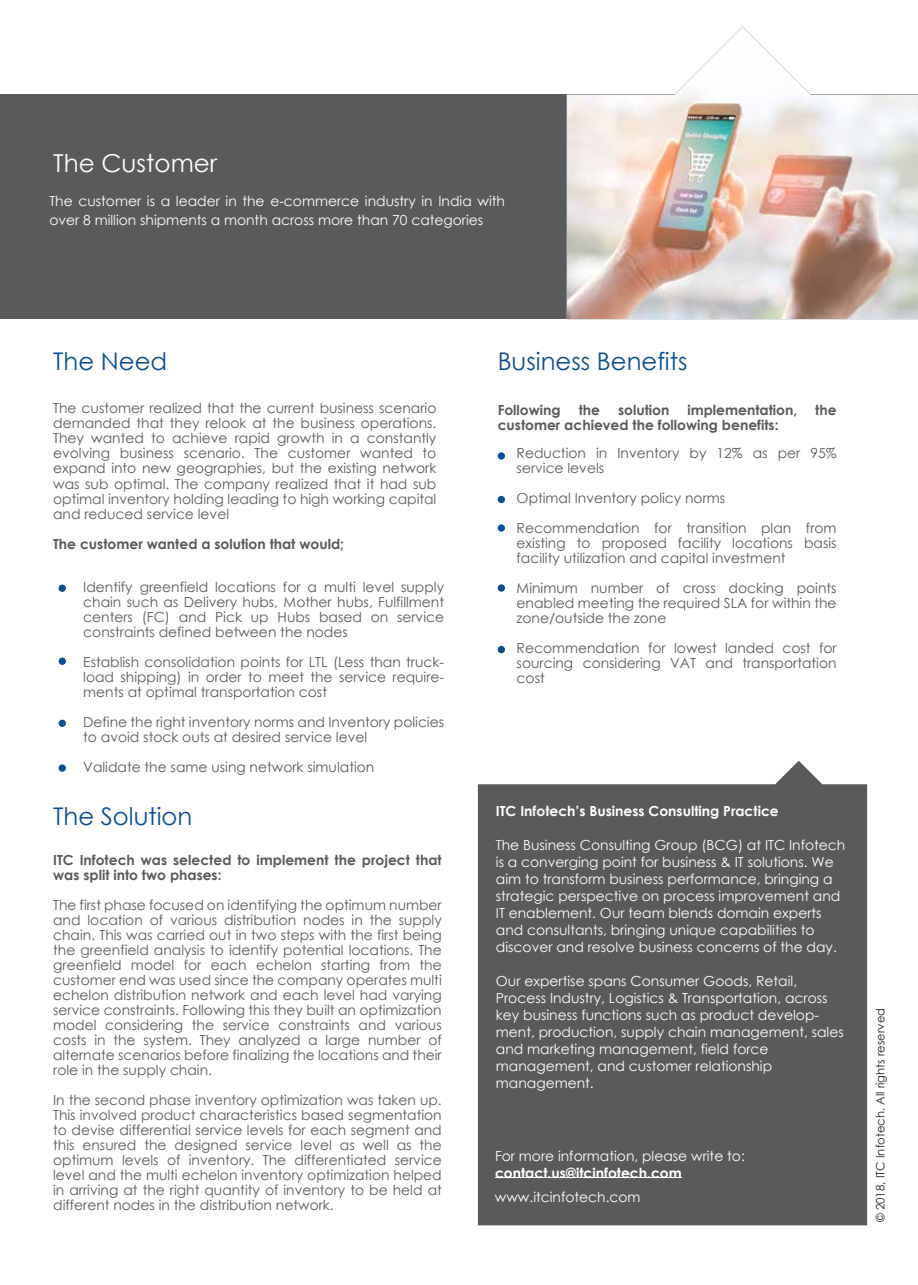
<style>
.page{position:relative;width:918px;height:1285px;background:#fff}
.page>*{position:absolute;margin:0;border:0;box-sizing:border-box;transform-origin:0 0}
.t1{font:24.6px "Century Gothic";color:#fff}
.t2{font:24.3px "Century Gothic";color:#0a4e91}
.t3{font:13.95px/15px "Century Gothic";color:#595a5c;text-align:justify}
.t4{font:13.95px/17px "Century Gothic";color:#fff}
.t5{font:700 13.95px/15px "Century Gothic";color:#595a5c}
.t6{font:700 13.95px "Century Gothic";color:#fff}
.t7{font:11.55px "Century Gothic";color:#231f20}
</style>
<div class="page">
<div style="left:0;top:95px;width:918px;height:224px;background:#595a5c"></div>
<div style="left:59px;top:584px;width:7px;height:8px;background:#0a4e91;border-radius:50%"></div>
<div style="left:59px;top:657px;width:7px;height:8px;background:#0a4e91;border-radius:50%"></div>
<div style="left:498px;top:452px;width:7px;height:8px;background:#0a4e91;border-radius:50%"></div>
<div style="left:498px;top:496px;width:7px;height:7px;background:#0a4e91;border-radius:50%"></div>
<div style="left:498px;top:524px;width:7px;height:8px;background:#0a4e91;border-radius:50%"></div>
<div style="left:498px;top:584px;width:7px;height:8px;background:#0a4e91;border-radius:50%"></div>
<div style="left:498px;top:646px;width:7px;height:7px;background:#0a4e91;border-radius:50%"></div>
<div style="left:59px;top:719px;width:7px;height:8px;background:#0a4e91;border-radius:50%"></div>
<div style="left:59px;top:764px;width:7px;height:8px;background:#0a4e91;border-radius:50%"></div>
<img style="left:567px;top:27px;width:351px;height:292px">
<div style="left:478px;top:760px;width:389px;height:465px;background:#595a5c"></div>
<hr style="left:495px;top:1177px;width:187px;height:1px;background:#fff">
<h1 class="t1" style="left:53px;top:146px;width:166px">The Customer</h1>
<p class="t4" style="left:49px;top:192px;width:457px;line-height:18.5px">The customer is a leader in the e-commerce industry in India with over 8 million shipments a month across more than 70 categories</p>
<h2 class="t2" style="left:53px;top:344px;width:115px">The Need</h2>
<p class="t3" style="left:53px;top:401px;width:385px">The customer realized that the current business scenario demanded that they relook at the business operations.<br>They wanted to achieve rapid growth in a constantly evolving business scenario. The customer wanted to expand into new geographies, but the existing network was sub optimal. The company realized that it had sub optimal inventory holding leading to high working capital and reduced service level</p>
<p class="t5" style="left:53px;top:535px;width:292px">The customer wanted a solution that would;</p>
<p class="t3" style="left:83px;top:579px;width:362px">Identify greenfield locations for a multi level supply chain such as Delivery hubs, Mother hubs, Fulfillment centers (FC) and Pick up Hubs based on service constraints defined between the nodes</p>
<p class="t3" style="left:83px;top:654px;width:362px">Establish consolidation points for LTL (Less than truck&shy;load shipping) in order to meet the service require&shy;ments at optimal transportation cost</p>
<p class="t3" style="left:83px;top:714px;width:362px">Define the right inventory norms and Inventory policies to avoid stock outs at desired service level</p>
<p class="t3" style="left:83px;top:759px;width:293px">Validate the same using network simulation</p>
<h2 class="t2" style="left:53px;top:799px;width:141px">The Solution</h2>
<p class="t5" style="left:53px;top:852px;width:390px">ITC Infotech was selected to implement the project that was split into two phases:</p>
<p class="t3" style="left:53px;top:897px;width:390px">The first phase focused on identifying the optimum number and location of various distribution nodes in the supply chain. This was carried out in two steps with the first being the greenfield analysis to identify potential locations. The greenfield model for each echelon starting from the customer end was used since the company operates multi echelon distribution network and each level had varying service constraints. Following this they built an optimization model considering the service constraints and various costs in the system. They analyzed a large number of alternate scenarios before finalizing the locations and their role in the supply chain.</p>
<p class="t3" style="left:53px;top:1092px;width:390px">In the second phase inventory optimization was taken up.<br>This involved product characteristics based segmentation to devise differential service levels for each segment and this ensured the designed service level as well as the optimum levels of inventory. The differentiated service level and the multi echelon inventory optimization helped in arriving at the right quantity of inventory to be held at different nodes in the distribution network.</p>
<h2 class="t2" style="left:498px;top:344px;width:191px">Business Benefits</h2>
<p class="t5" style="left:498px;top:401px;width:65px">Following</p>
<p class="t5" style="left:579px;top:401px;width:23px">the</p>
<p class="t5" style="left:618px;top:401px;width:53px">solution</p>
<p class="t5" style="left:687px;top:401px;width:111px">implementation,</p>
<p class="t5" style="left:815px;top:401px;width:23px">the</p>
<p class="t5" style="left:498px;top:417px;width:282px">customer achieved the following benefits:</p>
<p class="t3" style="left:517px;top:445px;width:321px">Reduction in Inventory by 12% as per 95% service levels</p>
<p class="t3" style="left:517px;top:483px;width:322px;line-height:30px">Optimal Inventory policy norms<br>Recommendation for transition plan from</p>
<p class="t3" style="left:517px;top:535px;width:321px">existing to proposed facility locations basis facility utilization and capital investment</p>
<p class="t3" style="left:517px;top:580px;width:322px">Minimum number of cross docking points enabled meeting the required SLA for within the zone/outside the zone</p>
<p class="t3" style="left:517px;top:640px;width:322px">Recommendation for lowest landed cost for sourcing considering VAT and transportation cost</p>
<p class="t6" style="left:496px;top:802px;width:284px">ITC Infotech’s Business Consulting Practice</p>
<p class="t4" style="left:496px;top:836px;width:351px">The Business Consulting Group (BCG) at ITC Infotech is a converging point for business &amp; IT solutions. We aim to transform business performance, bringing a strategic perspective on process improvement and IT enablement. Our team blends domain experts and consultants, bringing unique capabilities to discover and resolve business concerns of the day.</p>
<p class="t4" style="left:496px;top:972px;width:349px">Our expertise spans Consumer Goods, Retail, Process Industry, Logistics &amp; Transportation, across key business functions such as product develop&shy;ment, production, supply chain management, sales and marketing management, field force management, and customer relationship management.</p>
<p class="t4" style="left:495px;top:1147px;width:251px">For more information, please write to:</p>
<p class="t6" style="left:495px;top:1163px;width:188px">contact.us@itcinfotech.com</p>
<p class="t4" style="left:495px;top:1188px;width:147px">www.itcinfotech.com</p>
<p class="t7" style="left:872px;top:1222px;width:216px;rotate:-90deg">© 2018, ITC Infotech. All rights reserved</p>
</div>
